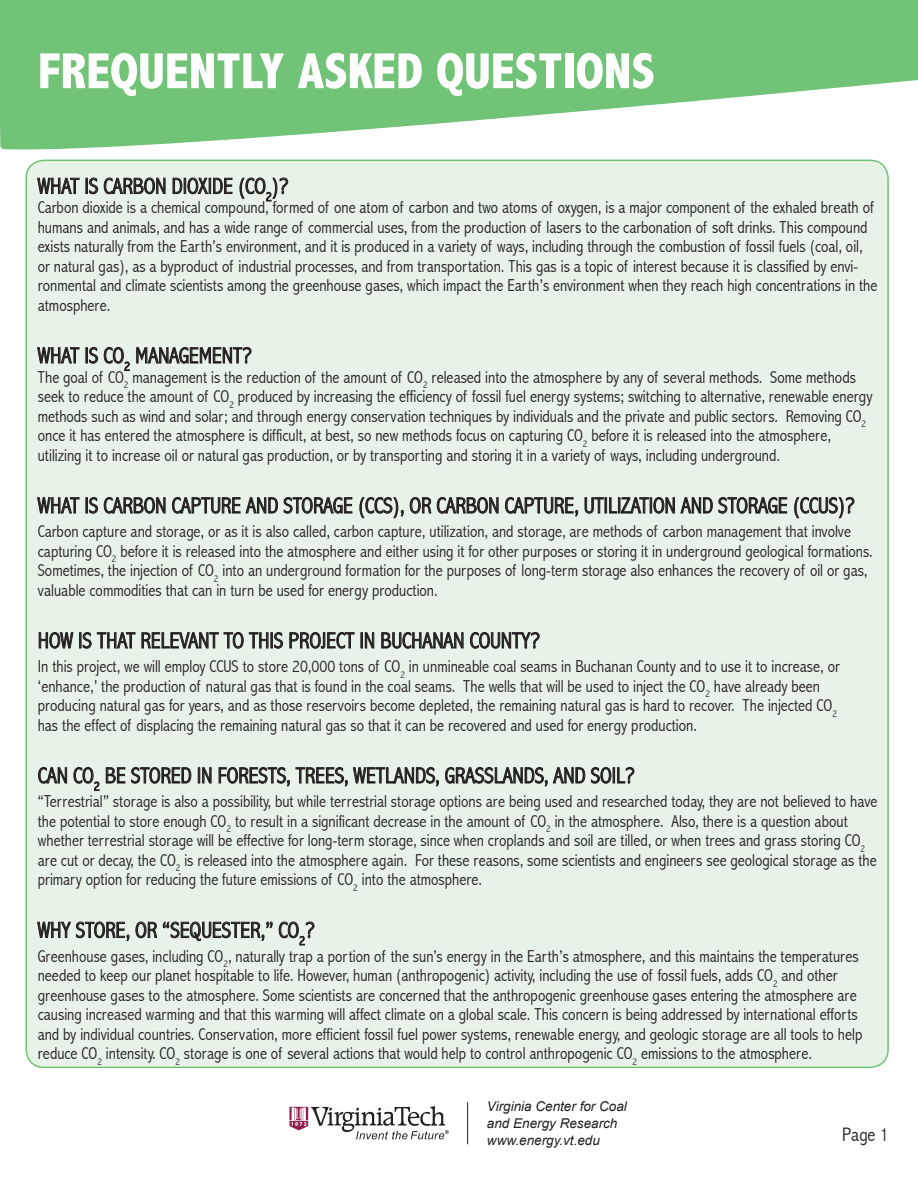
<style>
.page{position:relative;width:918px;height:1188px;background:#fff}
.page>*{position:absolute;margin:0;border:0;box-sizing:border-box;transform-origin:0 0}
.t1{font:800 condensed 51px "Abadi";color:#fff}
.t2{font:300 condensed 22.5px "Abadi";color:#231f20}
.t3{font:300 condensed 19.5px "Abadi";color:#231f20}
.t4{font:300 condensed 17.25px/19.5px "Abadi";color:#231f20}
.t5{font:italic 13.5px/16.8px "Arial";color:#231f20}
</style>
<div class="page">
<svg style="left:2px;top:0;width:916px;height:150px;fill:#71c377"></svg>
<div style="left:0;top:0;width:121px;height:148px;background:#71c377"></div>
<div style="left:26px;top:160px;width:862px;height:907px;background:#e7f3e7;border-radius:18px"></div>
<div style="left:275px;top:1094px;width:368px;height:86px;border:2px solid #fff;border-radius:18px"></div>
<hr style="left:467px;top:1102px;width:1px;height:42px;background:#231f20">
<svg style="left:289px;top:1106px;width:160px;height:33px"></svg>
<svg style="left:37px;top:177px;width:43px;height:17px"></svg>
<svg style="left:86px;top:177px;width:80px;height:18px"></svg>
<svg style="left:172px;top:177px;width:61px;height:18px"></svg>
<svg style="left:239px;top:177px;width:50px;height:25px"></svg>
<svg style="left:37px;top:347px;width:43px;height:17px"></svg>
<svg style="left:86px;top:347px;width:44px;height:24px"></svg>
<svg style="left:136px;top:347px;width:116px;height:17px"></svg>
<svg style="left:37px;top:497px;width:43px;height:17px"></svg>
<svg style="left:86px;top:497px;width:80px;height:17px"></svg>
<svg style="left:172px;top:497px;width:181px;height:17px"></svg>
<svg style="left:359px;top:497px;width:140px;height:22px"></svg>
<svg style="left:505px;top:497px;width:283px;height:20px"></svg>
<svg style="left:794px;top:497px;width:61px;height:22px"></svg>
<svg style="left:38px;top:632px;width:36px;height:17px"></svg>
<div style="left:79px;top:632px;width:3px;height:16px;border:1px solid #231f20"></div>
<svg style="left:82px;top:632px;width:273px;height:17px"></svg>
<svg style="left:361px;top:632px;width:14px;height:17px"></svg>
<svg style="left:381px;top:632px;width:83px;height:17px"></svg>
<svg style="left:470px;top:632px;width:70px;height:17px"></svg>
<svg style="left:38px;top:767px;width:154px;height:24px"></svg>
<svg style="left:198px;top:767px;width:14px;height:17px"></svg>
<svg style="left:218px;top:767px;width:221px;height:20px"></svg>
<svg style="left:445px;top:767px;width:190px;height:20px"></svg>
<svg style="left:37px;top:921px;width:278px;height:25px"></svg>
<p class="t1" style="left:38px;top:42px;width:619px">FREQUENTLY ASKED QUESTIONS</p>
<p class="t2" style="left:38px;top:173px;width:252px">WHAT IS CARBON DIOXIDE (CO<sub>2</sub>)?</p>
<p class="t4" style="left:38px;top:198px;width:841px">Carbon dioxide is a chemical compound, formed of one atom of carbon and two atoms of oxygen, is a major component of the exhaled breath of humans and animals, and has a wide range of commercial uses, from the production of lasers to the carbonation of soft drinks. This compound exists naturally from the Earth’s environment, and it is produced in a variety of ways, including through the combustion of fossil fuels (coal, oil, or natural gas), as a byproduct of industrial processes, and from transportation. This gas is a topic of interest because it is classified by envi&shy;ronmental and climate scientists among the greenhouse gases, which impact the Earth’s environment when they reach high concentrations in the atmosphere.</p>
<p class="t2" style="left:38px;top:342px;width:215px">WHAT IS CO<sub>2</sub> MANAGEMENT?</p>
<p class="t4" style="left:38px;top:367px;width:836px">The goal of CO<sub>2</sub> management is the reduction of the amount of CO<sub>2</sub> released into the atmosphere by any of several methods. Some methods seek to reduce the amount of CO<sub>2</sub> produced by increasing the efficiency of fossil fuel energy systems; switching to alternative, renewable energy</p>
<p class="t4" style="left:38px;top:406px;width:830px">methods such as wind and solar; and through energy conservation techniques by individuals and the private and public sectors. Removing CO<sub>2 </sub>once it has entered the atmosphere is difficult, at best, so new methods focus on capturing CO<sub>2</sub> before it is released into the atmosphere,</p>
<p class="t4" style="left:38px;top:445px;width:744px">utilizing it to increase oil or natural gas production, or by transporting and storing it in a variety of ways, including underground.</p>
<p class="t2" style="left:38px;top:492px;width:818px">WHAT IS CARBON CAPTURE AND STORAGE (CCS), OR CARBON CAPTURE, UTILIZATION AND STORAGE (CCUS)?</p>
<p class="t4" style="left:38px;top:522px;width:836px">Carbon capture and storage, or as it is also called, carbon capture, utilization, and storage, are methods of carbon management that involve capturing CO<sub>2</sub> before it is released into the atmosphere and either using it for other purposes or storing it in underground geological formations.<br>Sometimes, the injection of CO<sub>2</sub> into an underground formation for the purposes of long-term storage also enhances the recovery of oil or gas, valuable commodities that can in turn be used for energy production.</p>
<p class="t2" style="left:38px;top:627px;width:503px">HOW IS THAT RELEVANT TO THIS PROJECT IN BUCHANAN COUNTY?</p>
<p class="t4" style="left:38px;top:657px;width:804px">In this project, we will employ CCUS to store 20,000 tons of CO<sub>2</sub> in unmineable coal seams in Buchanan County and to use it to increase, or</p>
<p class="t4" style="left:38px;top:676px;width:784px">‘enhance,’ the production of natural gas that is found in the coal seams. The wells that will be used to inject the CO<sub>2</sub> have already been</p>
<p class="t4" style="left:38px;top:696px;width:801px">producing natural gas for years, and as those reservoirs become depleted, the remaining natural gas is hard to recover. The injected CO<sub>2</sub></p>
<p class="t4" style="left:38px;top:715px;width:661px">has the effect of displacing the remaining natural gas so that it can be recovered and used for energy production.</p>
<p class="t2" style="left:38px;top:762px;width:598px">CAN CO<sub>2</sub> BE STORED IN FORESTS, TREES, WETLANDS, GRASSLANDS, AND SOIL?</p>
<p class="t4" style="left:38px;top:792px;width:841px">“Terrestrial” storage is also a possibility, but while terrestrial storage options are being used and researched today, they are not believed to have the potential to store enough CO<sub>2</sub> to result in a significant decrease in the amount of CO<sub>2</sub> in the atmosphere. Also, there is a question about whether terrestrial storage will be effective for long-term storage, since when croplands and soil are tilled, or when trees and grass storing CO<sub>2 </sub>are cut or decay, the CO<sub>2</sub> is released into the atmosphere again. For these reasons, some scientists and engineers see geological storage as the primary option for reducing the future emissions of CO<sub>2</sub> into the atmosphere.</p>
<p class="t2" style="left:38px;top:917px;width:278px">WHY STORE, OR “SEQUESTER,” CO<sub>2</sub>?</p>
<p class="t4" style="left:38px;top:946px;width:826px">Greenhouse gases, including CO<sub>2</sub>, naturally trap a portion of the sun’s energy in the Earth’s atmosphere, and this maintains the temperatures needed to keep our planet hospitable to life. However, human (anthropogenic) activity, including the use of fossil fuels, adds CO<sub>2</sub> and other greenhouse gases to the atmosphere. Some scientists are concerned that the anthropogenic greenhouse gases entering the atmosphere are causing increased warming and that this warming will affect climate on a global scale. This concern is being addressed by international efforts and by individual countries. Conservation, more efficient fossil fuel power systems, renewable energy, and geologic storage are all tools to help reduce CO<sub>2</sub> intensity. CO<sub>2</sub> storage is one of several actions that would help to control anthropogenic CO<sub>2</sub> emissions to the atmosphere.</p>
<p class="t5" style="left:487px;top:1098px;width:142px">Virginia Center for Coal and Energy Research</p>
<p class="t5" style="left:487px;top:1132px;width:115px">www.energy.vt.edu</p>
<p class="t3" style="left:842px;top:1123px;width:48px">Page 1</p>
</div>
